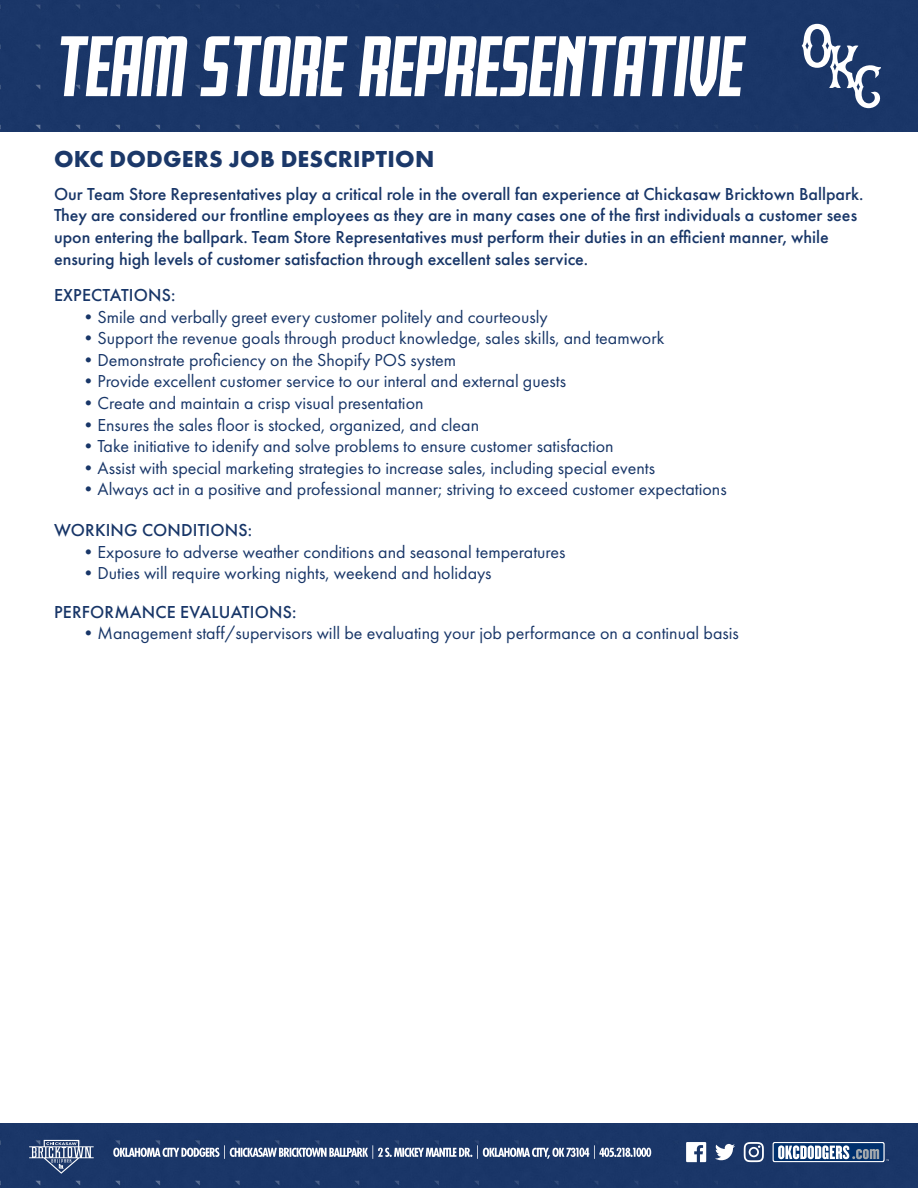
<style>
.page{position:relative;width:918px;height:1188px;background:#fff}
.page>*{position:absolute;margin:0;border:0;box-sizing:border-box;transform-origin:0 0}
.t1{font:900 75px "Fresno";color:#fff}
.t2{font:700 24px "Futura PT";letter-spacing:.01em;color:#1b3869}
.t3{font:18px "Futura PT";color:#183668}
.t4{font:500 18px/21.6px "Futura PT";color:#183668}
</style>
<div class="page">
<div style="left:0;top:0;width:918px;height:132px;background:#1a3668"></div>
<svg style="left:802px;top:24px;width:80px;height:84px"></svg>
<div style="left:0;top:1123px;width:918px;height:65px;background:#1a3668"></div>
<svg style="left:113px;top:1145px;width:538px;height:14px"></svg>
<svg style="left:29px;top:1140px;width:65px;height:34px;background:#54698e"></svg>
<svg style="left:744px;top:1142px;width:20px;height:20px"></svg>
<svg style="left:686px;top:1142px;width:20px;height:20px"></svg>
<svg style="left:715px;top:1144px;width:20px;height:16px"></svg>
<svg style="left:773px;top:1142px;width:116px;height:20px"></svg>
<p class="t1" style="left:54px;top:24px;width:697px">TEAM STORE REPRESENTATIVE</p>
<h2 class="t2" style="left:54px;top:144px;width:382px">OKC DODGERS JOB DESCRIPTION</h2>
<p class="t4" style="left:54px;top:183px;width:811px">Our Team Store Representatives play a critical role in the overall fan experience at Chickasaw Bricktown Ballpark.<br>They are considered our frontline employees as they are in many cases one of the first individuals a customer sees upon entering the ballpark. Team Store Representatives must perform their duties in an efficient manner, while ensuring high levels of customer satisfaction through excellent sales service.</p>
<p class="t4" style="left:54px;top:284px;width:123px">EXPECTATIONS:</p>
<p class="t3" style="left:80px;top:306px;width:470px">•Smile and verbally greet every customer politely and courteously</p>
<p class="t3" style="left:80px;top:328px;width:586px">•Support the revenue goals through product knowledge, sales skills, and teamwork</p>
<p class="t3" style="left:80px;top:349px;width:378px">•Demonstrate proficiency on the Shopify POS system</p>
<p class="t3" style="left:80px;top:371px;width:488px">•Provide excellent customer service to our interal and external guests</p>
<p class="t3" style="left:80px;top:392px;width:346px">•Create and maintain a crisp visual presentation</p>
<p class="t3" style="left:80px;top:414px;width:401px">•Ensures the sales floor is stocked, organized, and clean</p>
<p class="t3" style="left:80px;top:436px;width:536px">•Take initiative to idenify and solve problems to ensure customer satisfaction</p>
<p class="t3" style="left:80px;top:457px;width:577px">•Assist with special marketing strategies to increase sales, including special events</p>
<p class="t3" style="left:80px;top:479px;width:649px">•Always act in a positive and professional manner; striving to exceed customer expectations</p>
<p class="t4" style="left:54px;top:519px;width:200px">WORKING CONDITIONS:</p>
<p class="t3" style="left:80px;top:541px;width:487px">•Exposure to adverse weather conditions and seasonal temperatures</p>
<p class="t3" style="left:80px;top:563px;width:414px">•Duties will require working nights, weekend and holidays</p>
<p class="t4" style="left:54px;top:601px;width:244px">PERFORMANCE EVALUATIONS:</p>
<p class="t3" style="left:80px;top:623px;width:661px">•Management staff/supervisors will be evaluating your job performance on a continual basis</p>
</div>
